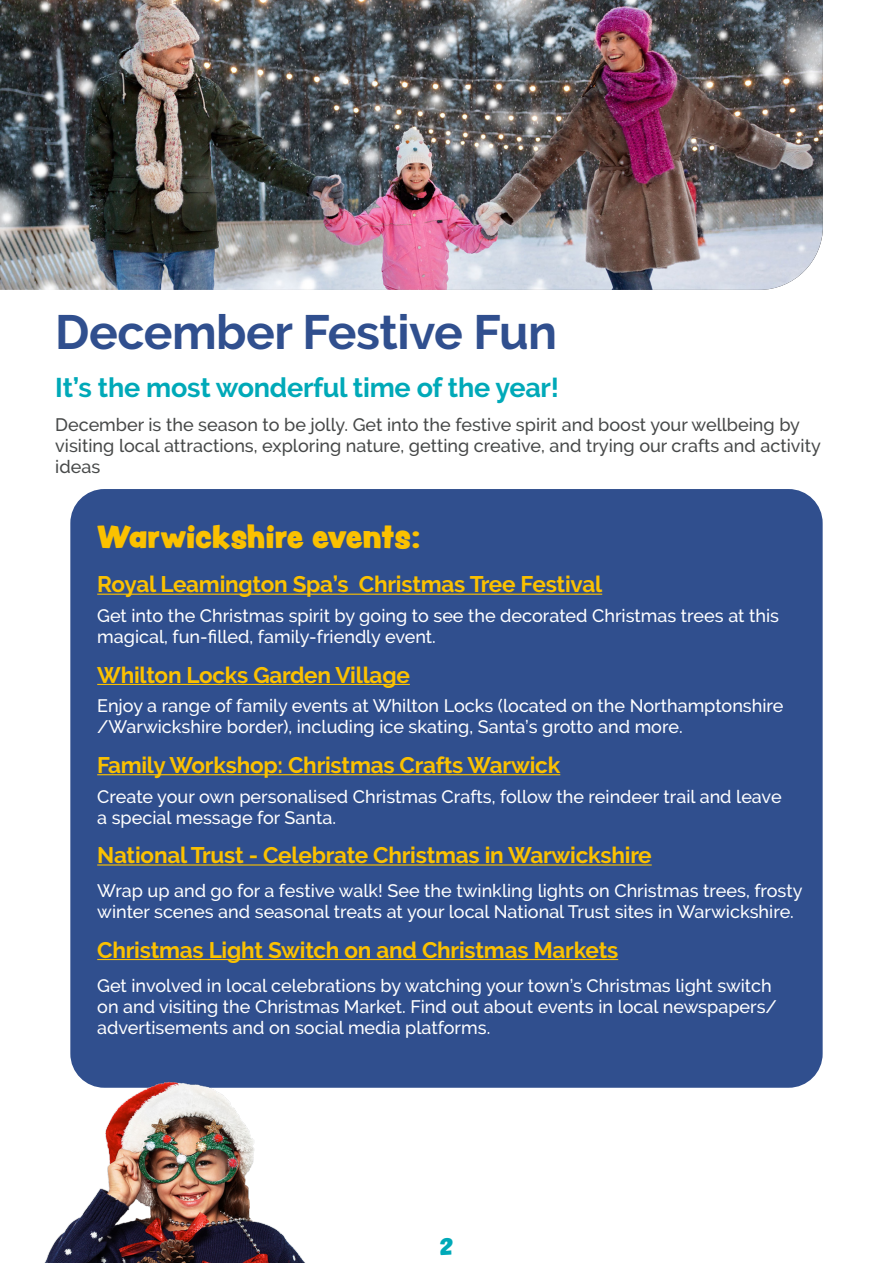
<style>
.page{position:relative;width:893px;height:1263px;background:#fff}
.page>*{position:absolute;margin:0;border:0;box-sizing:border-box;transform-origin:0 0}
.t1{font:700 48px "Raleway";letter-spacing:-.01em;color:#304f8e}
.t2{font:28.5px "Peachy Keen JF";color:#fbc100}
.t3{font:700 27px "Raleway";letter-spacing:-.01em;color:#00a9b8}
.t4{font:700 22.5px "Raleway";letter-spacing:-.01em;color:#fbc100}
.t5{font:21px "Peachy Keen JF";color:#00a9b8}
.t6{font:500 18px/21px "Raleway";color:#fff}
.t7{font:500 18px/21px "Raleway";color:#474949}
</style>
<div class="page">
<img style="left:0;top:0;width:823px;height:290px">
<div style="left:70px;top:489px;width:753px;height:599px;background:#304f8e;border-radius:34px"></div>
<hr style="left:97px;top:594px;width:505px;height:1px;background:#fbc100">
<hr style="left:97px;top:684px;width:313px;height:1px;background:#fbc100">
<hr style="left:97px;top:774px;width:463px;height:1px;background:#fbc100">
<hr style="left:97px;top:864px;width:555px;height:1px;background:#fbc100">
<hr style="left:97px;top:959px;width:521px;height:1px;background:#fbc100">
<img style="left:44px;top:923px;width:273px;height:340px">
<h1 class="t1" style="left:55px;top:304px;width:503px">December Festive Fun</h1>
<h3 class="t3" style="left:55px;top:372px;width:505px">It’s the most wonderful time of the year!</h3>
<p class="t7" style="left:55px;top:414px;width:767px">December is the season to be jolly. Get into the festive spirit and boost your wellbeing by visiting local attractions, exploring nature, getting creative, and trying our crafts and activity ideas</p>
<h2 class="t2" style="left:97px;top:515px;width:325px">Warwickshire events:</h2>
<p class="t4" style="left:97px;top:572px;width:506px">Royal Leamington Spa’s Christmas Tree Festival</p>
<p class="t6" style="left:97px;top:605px;width:683px">Get into the Christmas spirit by going to see the decorated Christmas trees at this magical, fun-filled, family-friendly event.</p>
<p class="t4" style="left:97px;top:662px;width:314px">Whilton Locks Garden Village</p>
<p class="t6" style="left:97px;top:695px;width:688px">Enjoy a range of family events at Whilton Locks (located on the Northamptonshire /Warwickshire border), including ice skating, Santa’s grotto and more.</p>
<p class="t4" style="left:97px;top:752px;width:465px">Family Workshop: Christmas Crafts Warwick</p>
<p class="t6" style="left:97px;top:786px;width:686px">Create your own personalised Christmas Crafts, follow the reindeer trail and leave a special message for Santa.</p>
<p class="t4" style="left:97px;top:842px;width:556px">National Trust - Celebrate Christmas in Warwickshire</p>
<p class="t6" style="left:97px;top:880px;width:707px">Wrap up and go for a festive walk! See the twinkling lights on Christmas trees, frosty winter scenes and seasonal treats at your local National Trust sites in Warwickshire.</p>
<p class="t4" style="left:97px;top:937px;width:523px">Christmas Light Switch on and Christmas Markets</p>
<p class="t6" style="left:97px;top:975px;width:681px">Get involved in local celebrations by watching your town’s Christmas light switch on and visiting the Christmas Market. Find out about events in local newspapers/ advertisements and on social media platforms.</p>
<p class="t5" style="left:440px;top:1231px;width:15px">2</p>
</div>
